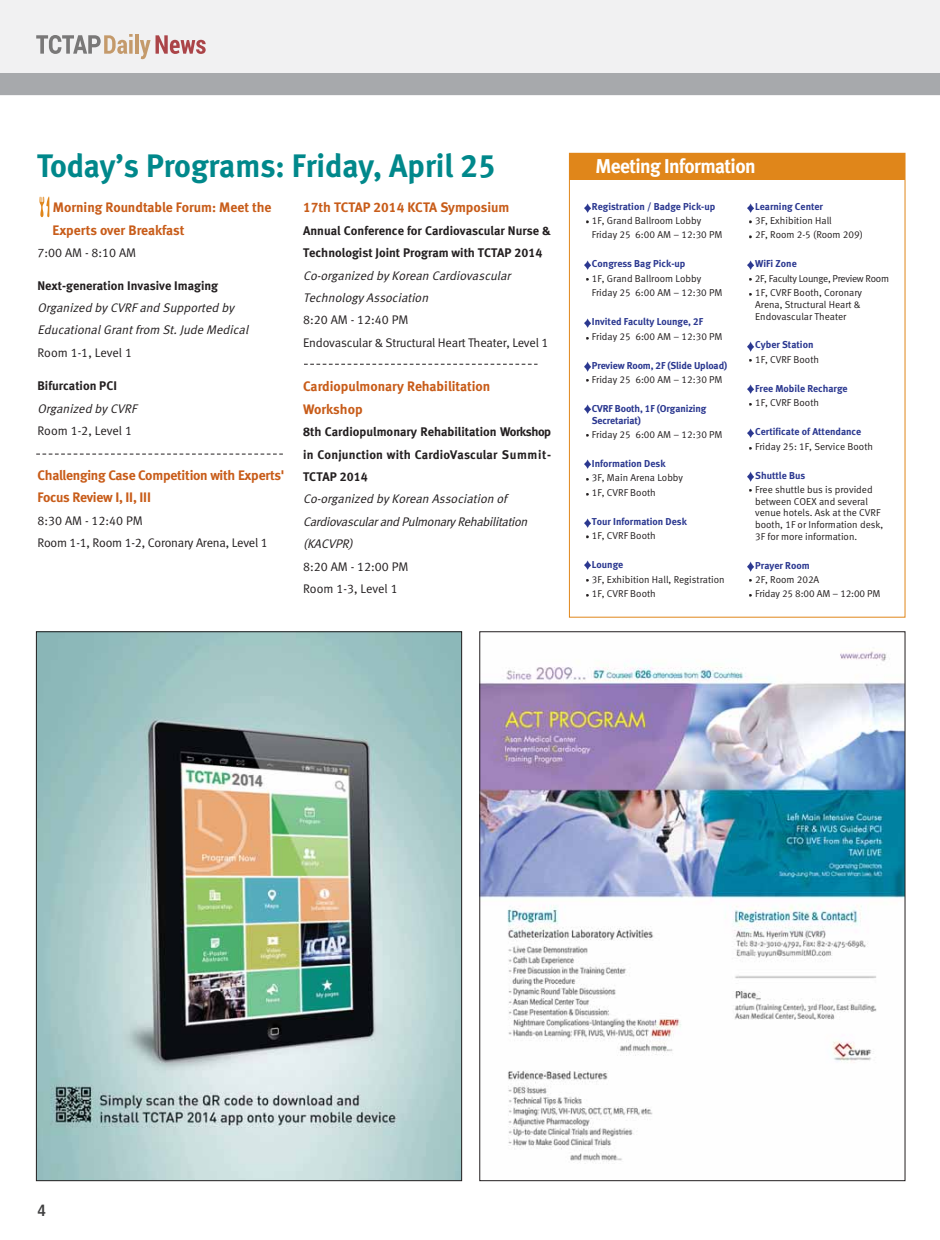
<style>
.page{position:relative;width:940px;height:1240px;background:#fff}
.page>*{position:absolute;margin:0;border:0;box-sizing:border-box;transform-origin:0 0}
.t1{font:32.5px "Meta Bold LF";color:#00888b}
.t2{font:20px "Meta Bold LF";letter-spacing:-.03em;color:#fff}
.t3{font:700 condensed 16.25px "Frutiger";color:#404041}
.t4{font:13.75px/22.4px "Meta Bold LF";letter-spacing:-.005em;color:#c85c19}
.t5{font:italic 12.5px/22.4px "Meta Normal LF";color:#231f20}
.t6{font:12.5px/22.4px "Meta Bold LF";color:#231f20}
.t7{font:12.5px/22.4px "Meta Normal LF";letter-spacing:-.015em;color:#231f20}
.t8{font:10px/14.5px "Meta Normal LF";color:#231f20}
.t9{font:10px/11.6px "Meta Bold LF";color:#2b3890}
.t10{font:10px/14.5px "Meta Normal LF";letter-spacing:-.03em;color:#231f20}
</style>
<div class="page">
<div style="left:0;top:0;width:939px;height:95px;background:#f1f1f2"></div>
<hr style="left:135px;top:34px;width:3px;height:20px;background:#c49a6b">
<svg style="left:140px;top:35px;width:65px;height:24px"></svg>
<svg style="left:36px;top:34px;width:96px;height:20px"></svg>
<div style="left:0;top:74px;width:939px;height:21px;background:#a7a9ac"></div>
<div style="left:569px;top:153px;width:335px;height:27px;background:#e0861a"></div>
<svg style="left:584px;top:203px;width:7px;height:21px"></svg>
<svg style="left:584px;top:260px;width:7px;height:21px"></svg>
<svg style="left:584px;top:318px;width:7px;height:22px"></svg>
<svg style="left:584px;top:361px;width:7px;height:21px"></svg>
<svg style="left:584px;top:404px;width:7px;height:10px"></svg>
<svg style="left:584px;top:459px;width:7px;height:37px"></svg>
<svg style="left:584px;top:518px;width:7px;height:21px"></svg>
<svg style="left:584px;top:560px;width:7px;height:37px"></svg>
<svg style="left:747px;top:203px;width:7px;height:36px"></svg>
<svg style="left:747px;top:260px;width:7px;height:36px"></svg>
<svg style="left:747px;top:341px;width:7px;height:21px"></svg>
<svg style="left:747px;top:384px;width:7px;height:22px"></svg>
<svg style="left:747px;top:428px;width:7px;height:22px"></svg>
<svg style="left:747px;top:471px;width:7px;height:21px"></svg>
<svg style="left:747px;top:561px;width:7px;height:36px"></svg>
<svg style="left:39px;top:196px;width:10px;height:21px"></svg>
<svg style="left:36px;top:454px;width:247px;height:1px"></svg>
<svg style="left:304px;top:364px;width:233px;height:1px"></svg>
<img style="left:481px;top:651px;width:421px;height:513px">
<img style="left:38px;top:633px;width:421px;height:546px">
<h1 class="t1" style="left:37px;top:155px;width:460px">Today’s Programs: Friday, April 25</h1>
<h2 class="t2" style="left:595px;top:159px;width:161px">Meeting Information</h2>
<h3 class="t4" style="left:53px;top:198px;width:220px">Morning Roundtable Forum: Meet the<br>Experts over Breakfast</h3>
<p class="t7" style="left:37px;top:243px;width:100px">7:00 AM - 8:10 AM</p>
<p class="t6" style="left:37px;top:275px;width:182px">Next-generation Invasive Imaging</p>
<p class="t5" style="left:37px;top:297px;width:214px">Organized by CVRF and Supported by<br>EducationalGrantfrom St.J ude Medical</p>
<p class="t7" style="left:37px;top:342px;width:96px">Room 1-1, Level 1</p>
<p class="t6" style="left:37px;top:376px;width:81px">Bifurcation PCI</p>
<p class="t5" style="left:37px;top:398px;width:100px">Organized by CVRF</p>
<p class="t7" style="left:37px;top:420px;width:96px">Room 1-2, Level 1</p>
<h3 class="t4" style="left:37px;top:465px;width:248px">Challenging Case Competition with Experts'<br>Focus Review I, II, III</h3>
<p class="t7" style="left:37px;top:510px;width:232px">8:30 AM - 12:40 PM<br>Room 1-1, Room 1-2, Coronary Arena, Level 1</p>
<p class="t9" style="left:591px;top:201px;width:125px">Registration / Badge Pick-up</p>
<p class="t8" style="left:591px;top:214px;width:132px">1F, Grand Ballroom Lobby<br>Friday 25 6:00 AM – 12:30 PM</p>
<p class="t9" style="left:591px;top:259px;width:95px">Congress Bag Pick-up</p>
<p class="t8" style="left:591px;top:272px;width:132px">1F, Grand Ballroom Lobby<br>Friday 25 6:00 AM – 12:30 PM</p>
<p class="t9" style="left:591px;top:317px;width:113px">Invited Faculty Lounge, 2F</p>
<p class="t8" style="left:591px;top:330px;width:132px">Friday 25 6:00 AM – 12:30 PM</p>
<p class="t9" style="left:591px;top:360px;width:137px">Preview Room, 2F (Slide Upload)</p>
<p class="t8" style="left:591px;top:373px;width:132px">Friday 25 6:00 AM – 12:30 PM</p>
<p class="t9" style="left:591px;top:403px;width:116px">CVRF Booth, 1F (Organizing<br>Secretariat)</p>
<p class="t8" style="left:591px;top:428px;width:132px">Friday 25 6:00 AM – 12:30 PM</p>
<p class="t9" style="left:591px;top:458px;width:75px">Information Desk</p>
<p class="t8" style="left:591px;top:471px;width:93px">3F, Main Arena Lobby<br>1F, CVRF Booth</p>
<p class="t9" style="left:591px;top:516px;width:96px">Tour Information Desk</p>
<p class="t8" style="left:591px;top:529px;width:65px">1F, CVRF Booth</p>
<p class="t9" style="left:591px;top:560px;width:33px">Lounge</p>
<p class="t8" style="left:591px;top:573px;width:134px">3F, Exhibition Hall, Registration<br>1F, CVRF Booth</p>
<p class="t9" style="left:754px;top:201px;width:69px">Learning Center</p>
<p class="t8" style="left:754px;top:214px;width:109px">3F, Exhibition Hall<br>2F, Room 2-5 (Room 209)</p>
<p class="t9" style="left:754px;top:259px;width:43px">WiFi Zone</p>
<p class="t10" style="left:754px;top:272px;width:135px">2F, Faculty Lounge, Preview Room<br>1F, CVRF Booth, Coronary</p>
<p class="t8" style="left:754px;top:299px;width:107px;line-height:11.6px">Arena, Structural Heart &amp;<br>Endovascular Theater</p>
<p class="t9" style="left:754px;top:340px;width:60px">Cyber Station</p>
<p class="t8" style="left:754px;top:353px;width:65px">1F, CVRF Booth</p>
<p class="t9" style="left:754px;top:383px;width:94px">Free Mobile Recharge</p>
<p class="t8" style="left:754px;top:396px;width:65px">1F, CVRF Booth</p>
<p class="t9" style="left:754px;top:427px;width:107px">Certificate of Attendance</p>
<p class="t8" style="left:754px;top:440px;width:119px">Friday 25: 1F, Service Booth</p>
<p class="t9" style="left:754px;top:470px;width:51px">Shuttle Bus</p>
<p class="t8" style="left:754px;top:484px;width:130px;line-height:11.6px">Free shuttle bus is provided between COEX and several venue hotels. Ask at the CVRF booth, 1F or Information desk,<br>3F for more information.</p>
<p class="t9" style="left:754px;top:560px;width:56px">Prayer Room</p>
<p class="t8" style="left:754px;top:573px;width:127px">2F, Room 202A<br>Friday 25 8:00 AM – 12:00 PM</p>
<h3 class="t4" style="left:303px;top:198px;width:208px">17th TCTAP 2014 KCTA Symposium</h3>
<p class="t6" style="left:303px;top:220px;width:249px">Annual Conference for Cardiovascular Nurse &amp;<br>Technologist Joint Program with TCTAP 2014</p>
<p class="t5" style="left:303px;top:265px;width:211px">Co-organized by Korean Cardiovascular<br>Technology Association</p>
<p class="t7" style="left:303px;top:310px;width:247px">8:20 AM - 12:40 PM<br>Endovascular &amp; Structural Heart Theater, Level 1</p>
<h3 class="t4" style="left:303px;top:377px;width:189px">Cardiopulmonary Rehabilitation<br>Workshop</h3>
<p class="t6" style="left:303px;top:422px;width:249px;text-align:justify">8th Cardiopulmonary Rehabilitation Workshop in Conjunction with CardioVascular Summit-TCTAP 2014</p>
<p class="t5" style="left:303px;top:489px;width:228px">Co-organized by Korean Association of<br>Cardiovascularand Pulmonary Rehabilitation (KACVPR)</p>
<p class="t7" style="left:303px;top:556px;width:107px">8:20 AM - 12:00 PM<br>Room 1-3, Level 1</p>
<h3 class="t3" style="left:37px;top:1203px;width:10px">4</h3>
</div>
